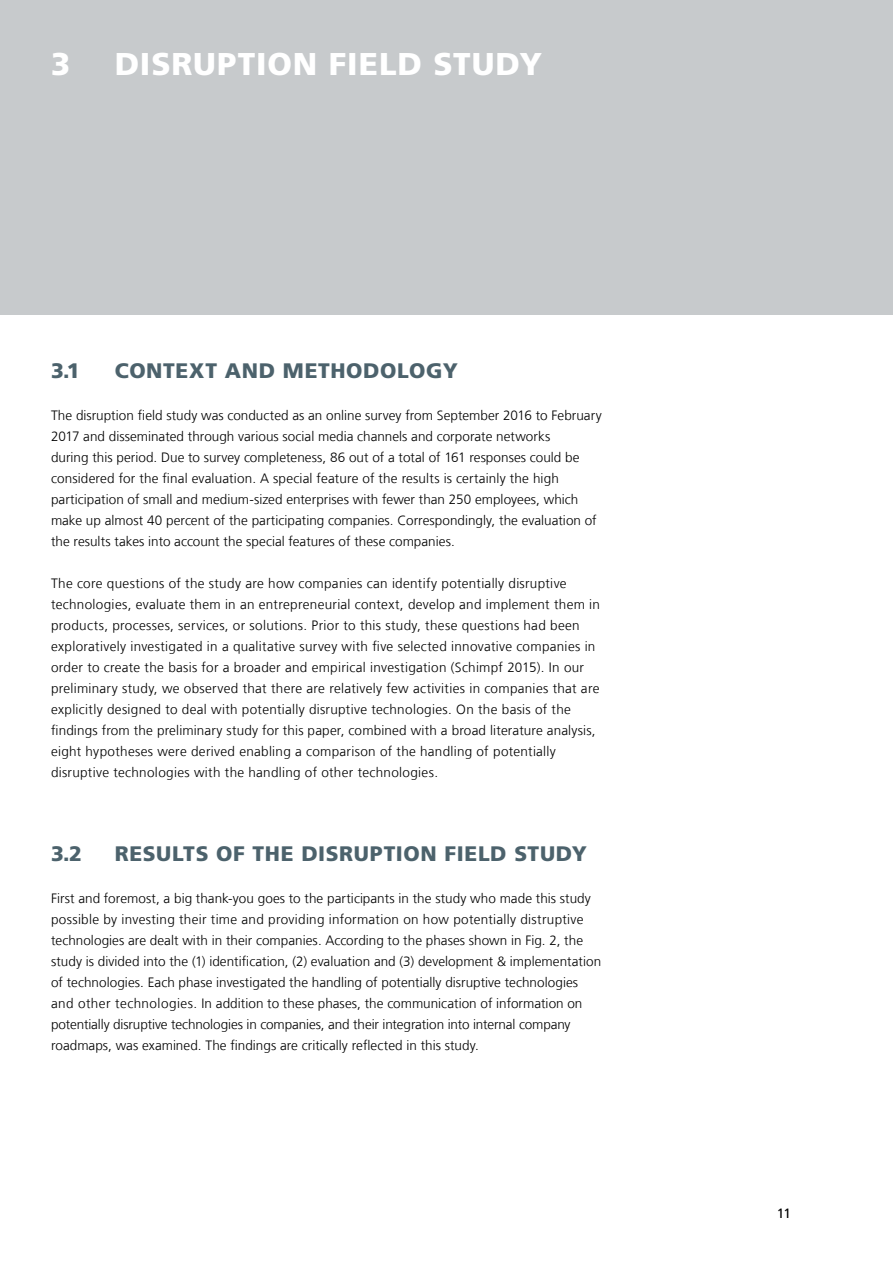
<style>
.page{position:relative;width:893px;height:1263px;background:#fff}
.page>*{position:absolute;margin:0;border:0;box-sizing:border-box;transform-origin:0 0}
.t1{font:900 31.5px "Frutiger LT Com";letter-spacing:.025em;color:#fff}
.t2{font:900 21px "Frutiger LT Com";letter-spacing:.03em;color:#4c626c}
.t3{font:300 13.5px/21px "Frutiger LT Com";letter-spacing:.01em;color:#000}
.t4{font:13.5px "Frutiger LT Com";color:#000}
</style>
<div class="page">
<div style="left:0;top:0;width:893px;height:315px;background:#c7cacc"></div>
<h1 class="t1" style="left:51px;top:45px;width:21px">3</h1>
<h1 class="t1" style="left:115px;top:45px;width:429px">DISRUPTION FIELD STUDY</h1>
<h2 class="t2" style="left:51px;top:358px;width:30px">3.1</h2>
<h2 class="t2" style="left:115px;top:358px;width:345px">CONTEXT AND METHODOLOGY</h2>
<p class="t3" style="left:51px;top:405px;width:552px">The disruption field study was conducted as an online survey from September 2016 to February 2017 and disseminated through various social media channels and corporate networks<br>during this period. Due to survey completeness, 86 out of a total of 161 responses could be considered for the final evaluation. A special feature of the results is certainly the high participation of small and medium-sized enterprises with fewer than 250 employees, which make up almost 40 percent of the participating companies. Correspondingly, the evaluation of the results takes into account the special features of these companies.</p>
<p class="t3" style="left:51px;top:573px;width:550px">The core questions of the study are how companies can identify potentially disruptive technologies, evaluate them in an entrepreneurial context, develop and implement them in products, processes, services, or solutions. Prior to this study, these questions had been exploratively investigated in a qualitative survey with five selected innovative companies in order to create the basis for a broader and empirical investigation (Schimpf 2015). In our preliminary study, we observed that there are relatively few activities in companies that are explicitly designed to deal with potentially disruptive technologies. On the basis of the findings from the preliminary study for this paper, combined with a broad literature analysis, eight hypotheses were derived enabling a comparison of the handling of potentially disruptive technologies with the handling of other technologies.</p>
<h2 class="t2" style="left:51px;top:841px;width:33px">3.2</h2>
<h2 class="t2" style="left:115px;top:841px;width:474px">RESULTS OF THE DISRUPTION FIELD STUDY</h2>
<p class="t3" style="left:51px;top:888px;width:552px">First and foremost, a big thank-you goes to the participants in the study who made this study possible by investing their time and providing information on how potentially distruptive technologies are dealt with in their companies. According to the phases shown in Fig. 2, the study is divided into the (1) identification, (2) evaluation and (3) development &amp; implementation of technologies. Each phase investigated the handling of potentially disruptive technologies and other technologies. In addition to these phases, the communication of information on potentially disruptive technologies in companies, and their integration into internal company roadmaps, was examined. The findings are critically reflected in this study.</p>
<p class="t4" style="left:777px;top:1205px;width:15px">11</p>
</div>
